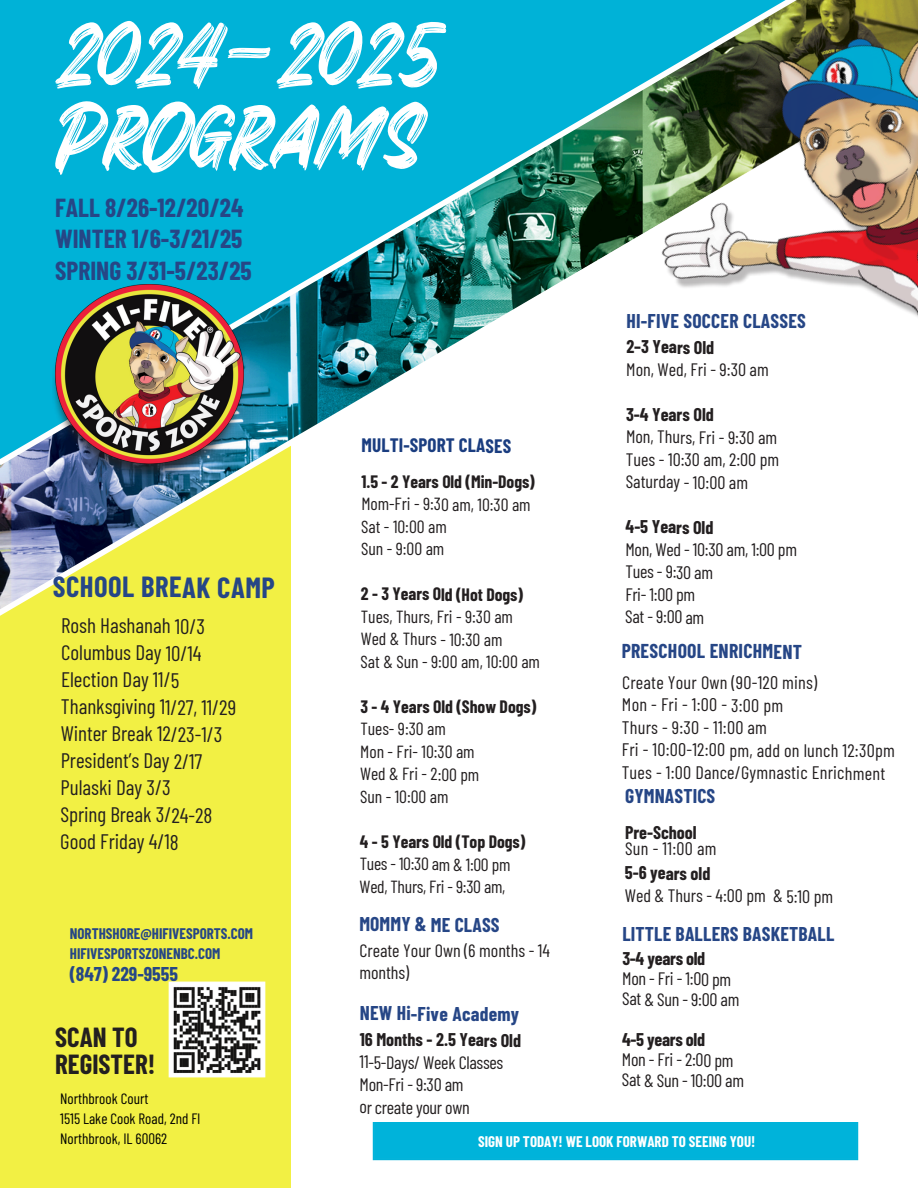
<style>
.page{position:relative;width:918px;height:1188px;background:#fff}
.page>*{position:absolute;margin:0;border:0;box-sizing:border-box;transform-origin:0 0}
.t1{font:123px "Black Ravens";color:#fff}
.t2{font:700 28.5px "Barlow Condensed";letter-spacing:.015em;color:#264686}
.t3{font:700 27px/27px "Barlow Condensed";color:#231f20}
.t4{font:700 25.5px "Barlow Condensed";color:#264686}
.t5{font:21px/27px "Barlow Condensed";letter-spacing:-.005em;color:#231f20}
.t6{font:700 19.65px "Barlow Condensed";letter-spacing:.01em;color:#264686}
.t7{font:700 19.5px "Barlow Condensed";letter-spacing:.005em;color:#264686}
.t8{font:700 19.05px "Barlow Condensed";letter-spacing:.005em;color:#1a3d80}
.t9{font:18.15px "Barlow Condensed";letter-spacing:.01em;color:#231f20}
.t10{font:18px/22.5px "Barlow Condensed";letter-spacing:-.02em;color:#231f20}
.t11{font:700 18px "Barlow Condensed";letter-spacing:-.005em;color:#231f20}
.t12{font:17.55px "Barlow Condensed";letter-spacing:-.005em;color:#231f20}
.t13{font:700 17.55px "Barlow Condensed";letter-spacing:-.005em;color:#231f20}
.t14{font:15px "Barlow Condensed";color:#000}
.t15{font:700 15px/20.2px "Barlow Condensed";color:#264686}
.t16{font:700 15px "Barlow Condensed";color:#fff}
</style>
<div class="page">
<div style="left:0;top:269px;width:291px;height:919px;background:#f2f044"></div>
<div style="left:0;top:0;width:580px;height:131px;background:#00b2d7"></div>
<img style="left:0;top:131px;width:580px;height:485px">
<img style="left:580px;top:0;width:338px;height:317px">
<div style="left:372px;top:1123px;width:486px;height:37px;background:#00b3da"></div>
<img style="left:168px;top:981px;width:98px;height:97px">
<h1 class="t1" style="left:55px;top:-8px;width:387px">2024-2025</h1>
<h1 class="t1" style="left:55px;top:72px;width:368px">PrOgrams</h1>
<p class="t4" style="left:55px;top:191px;width:190px">FALL 8/26-12/20/24</p>
<p class="t4" style="left:55px;top:223px;width:189px">WINTER 1/6-3/21/25</p>
<p class="t4" style="left:55px;top:254px;width:198px">SPRING 3/31-5/23/25</p>
<h3 class="t2" style="left:53px;top:569px;width:224px">SCHOOL BREAK CAMP</h3>
<h3 class="t5" style="left:60px;top:611px;width:177px">Rosh Hashanah 10/3<br>Columbus Day 10/14<br>Election Day 11/5<br>Thanksgiving 11/27, 11/29<br>Winter Break 12/23-1/3<br>President’s Day 2/17<br>Pulaski Day 3/3<br>Spring Break 3/24-28<br>Good Friday 4/18</h3>
<p class="t15" style="left:70px;top:923px;width:185px">NORTHSHORE@HIFIVESPORTS.COM<br>HIFIVESPORTSZONENBC.COM</p>
<p class="t7" style="left:70px;top:962px;width:110px">(847) 229-9555</p>
<p class="t3" style="left:55px;top:1023px;width:102px">SCAN TO<br>REGISTER!</p>
<p class="t14" style="left:60px;top:1089px;width:90px">Northbrook Court</p>
<p class="t14" style="left:60px;top:1109px;width:142px">1515 Lake Cook Road, 2nd Fl</p>
<p class="t14" style="left:60px;top:1129px;width:109px">Northbrook, IL 60062</p>
<h3 class="t8" style="left:362px;top:433px;width:151px">MULTI-SPORT CLASES</h3>
<h2 class="t13" style="left:361px;top:471px;width:175px">1.5 - 2 Years Old (Min-Dogs)</h2>
<h6 class="t12" style="left:361px;top:493px;width:171px">Mom-Fri - 9:30 am, 10:30 am</h6>
<p class="t12" style="left:361px;top:515px;width:87px">Sat - 10:00 am</p>
<h5 class="t12" style="left:361px;top:538px;width:85px">Sun - 9:00 am</h5>
<p class="t13" style="left:361px;top:583px;width:164px">2 - 3 Years Old (Hot Dogs)</p>
<h2 class="t12" style="left:361px;top:605px;width:154px">Tues, Thurs, Fri - 9:30 am</h2>
<p class="t12" style="left:361px;top:628px;width:143px">Wed &amp; Thurs - 10:30 am</p>
<p class="t12" style="left:361px;top:650px;width:181px">Sat &amp; Sun - 9:00 am, 10:00 am</p>
<p class="t13" style="left:360px;top:695px;width:177px">3 - 4 Years Old (Show Dogs)</p>
<h4 class="t12" style="left:360px;top:718px;width:87px">Tues- 9:30 am</h4>
<p class="t12" style="left:360px;top:740px;width:116px">Mon - Fri- 10:30 am</p>
<p class="t12" style="left:360px;top:763px;width:121px">Wed &amp; Fri - 2:00 pm</p>
<p class="t12" style="left:360px;top:785px;width:90px">Sun - 10:00 am</p>
<p class="t13" style="left:360px;top:830px;width:167px">4 - 5 Years Old (Top Dogs)</p>
<p class="t12" style="left:360px;top:853px;width:152px">Tues - 10:30 am &amp; 1:00 pm</p>
<p class="t12" style="left:360px;top:875px;width:147px">Wed, Thurs, Fri - 9:30 am,</p>
<p class="t7" style="left:359px;top:912px;width:142px">MOMMY &amp; ME CLASS</p>
<h4 class="t10" style="left:359px;top:939px;width:192px">Create Your Own (6 months - 14 months)</h4>
<p class="t7" style="left:360px;top:1001px;width:161px">NEW Hi-Five Academy</p>
<p class="t11" style="left:360px;top:1028px;width:163px">16 Months - 2.5 Years Old</p>
<p class="t10" style="left:360px;top:1050px;width:145px">11-5-Days/ Week Classes</p>
<p class="t10" style="left:360px;top:1073px;width:106px">Mon-Fri - 9:30 am</p>
<h4 class="t10" style="left:359px;top:1095px;width:112px">or create your own</h4>
<p class="t7" style="left:626px;top:308px;width:181px">HI-FIVE SOCCER CLASSES</p>
<p class="t11" style="left:626px;top:335px;width:89px">2–3 Years Old</p>
<p class="t10" style="left:626px;top:358px;width:144px">Mon, Wed, Fri - 9:30 am</p>
<h4 class="t11" style="left:626px;top:403px;width:89px">3-4 Years Old</h4>
<p class="t10" style="left:626px;top:425px;width:153px">Mon, Thurs, Fri - 9:30 am</p>
<p class="t10" style="left:626px;top:448px;width:155px">Tues - 10:30 am, 2:00 pm<br>Saturday - 10:00 am</p>
<p class="t11" style="left:626px;top:515px;width:89px">4-5 Years Old</p>
<p class="t10" style="left:626px;top:538px;width:173px">Mon, Wed - 10:30 am, 1:00 pm</p>
<p class="t10" style="left:625px;top:560px;width:89px">Tues - 9:30 am</p>
<p class="t10" style="left:625px;top:582px;width:71px">Fri- 1:00 pm</p>
<p class="t10" style="left:625px;top:605px;width:81px">Sat - 9:00 am</p>
<h4 class="t6" style="left:622px;top:639px;width:182px">PRESCHOOL ENRICHMENT</h4>
<h4 class="t9" style="left:622px;top:671px;width:197px">Create Your Own (90-120 mins)</h4>
<p class="t9" style="left:622px;top:693px;width:163px">Mon - Fri - 1:00 - 3:00 pm</p>
<p class="t9" style="left:622px;top:716px;width:147px">Thurs - 9:30 - 11:00 am</p>
<p class="t9" style="left:622px;top:738px;width:275px">Fri - 10:00-12:00 pm, add on lunch 12:30pm</p>
<p class="t9" style="left:622px;top:761px;width:265px">Tues - 1:00 Dance/Gymnastic Enrichment</p>
<p class="t7" style="left:625px;top:784px;width:92px">GYMNASTICS</p>
<p class="t11" style="left:625px;top:821px;width:73px">Pre-School</p>
<p class="t10" style="left:625px;top:836px;width:93px">Sun - 11:00 am</p>
<p class="t11" style="left:625px;top:862px;width:87px">5-6 years old</p>
<p class="t10" style="left:625px;top:884px;width:210px">Wed &amp; Thurs - 4:00 pm &amp; 5:10 pm</p>
<p class="t7" style="left:622px;top:922px;width:214px">LITTLE BALLERS BASKETBALL</p>
<h5 class="t11" style="left:622px;top:947px;width:85px">3-4 years old</h5>
<p class="t10" style="left:622px;top:967px;width:111px">Mon - Fri - 1:00 pm</p>
<p class="t10" style="left:622px;top:987px;width:119px">Sat &amp; Sun - 9:00 am</p>
<p class="t11" style="left:622px;top:1028px;width:85px">4-5 years old</p>
<p class="t10" style="left:622px;top:1048px;width:113px">Mon - Fri - 2:00 pm</p>
<p class="t10" style="left:622px;top:1068px;width:124px">Sat &amp; Sun - 10:00 am</p>
<p class="t16" style="left:478px;top:1132px;width:279px">SIGN UP TODAY! WE LOOK FORWARD TO SEEING YOU!</p>
</div>
